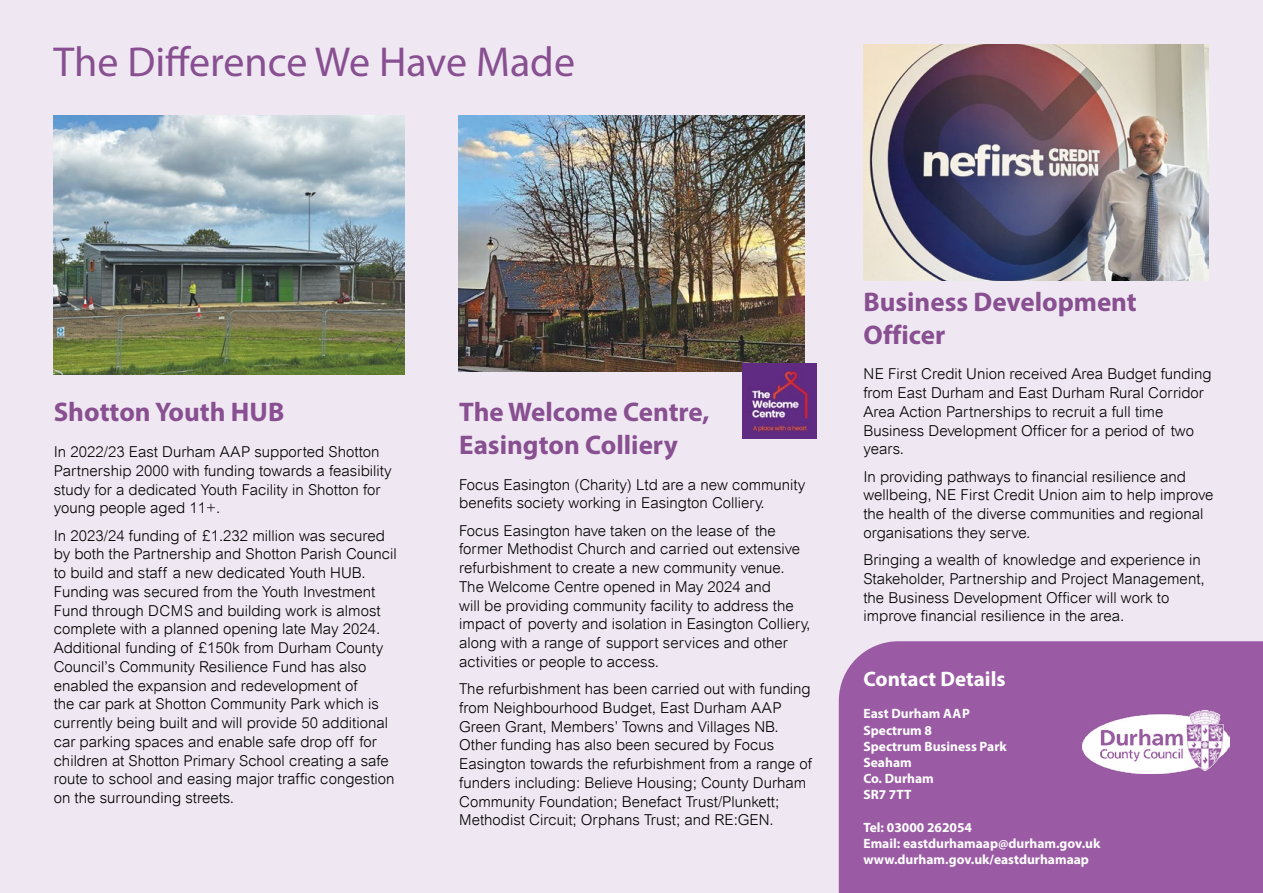
<style>
.page{position:relative;width:1263px;height:893px;background:#efe8f3}
.page>*{position:absolute;margin:0;border:0;box-sizing:border-box;transform-origin:0 0}
.H2_Title_Section_purple_28pt{font:42px "Myriad Pro";color:#884f91}
.H3_sub_head_Project_title_purple{font:700 27px/32.4px "Myriad Pro";color:#884f91}
.H2_Contact_title_white{font:700 21px "Myriad Pro";color:#fff}
.para_10pt{font:300 15px/18.8px "Arial";color:#000}
.para_address_contacts{font:700 13.5px "Myriad Pro";color:#fff}
</style>
<div class="page">
<div style="left:839px;top:641px;width:424px;height:252px;background:#9b5ba4"></div>
<img style="left:54px;top:115px;width:350px;height:260px">
<img style="left:459px;top:115px;width:345px;height:257px">
<img style="left:743px;top:364px;width:74px;height:74px">
<img style="left:863px;top:45px;width:346px;height:236px">
<img style="left:1082px;top:710px;width:147px;height:63px">
<h2 class="H2_Title_Section_purple_28pt" style="left:54px;top:36px;width:523px">The Difference We Have Made</h2>
<h3 class="H3_sub_head_Project_title_purple" style="left:54px;top:395px;width:232px">Shotton Youth HUB</h3>
<p class="para_10pt" style="left:54px;top:442px;width:339px">In 2022/23 East Durham AAP supported Shotton Partnership 2000 with funding towards a feasibility study for a dedicated Youth Facility in Shotton for young people aged 11+.</p>
<p class="para_10pt" style="left:54px;top:526px;width:345px">In 2023/24 funding of £1.232 million was secured by both the Partnership and Shotton Parish Council to build and staff a new dedicated Youth HUB.<br>Funding was secured from the Youth Investment Fund through DCMS and building work is almost complete with a planned opening late May 2024.<br>Additional funding of £150k from Durham County Council’s Community Resilience Fund has also enabled the expansion and redevelopment of<br>the car park at Shotton Community Park which is currently being built and will provide 50 additional car parking spaces and enable safe drop off for children at Shotton Primary School creating a safe route to school and easing major traffic congestion on the surrounding streets.</p>
<h3 class="H3_sub_head_Project_title_purple" style="left:459px;top:395px;width:252px">The Welcome Centre,<br>Easington Colliery</h3>
<p class="para_10pt" style="left:459px;top:475px;width:347px">Focus Easington (Charity) Ltd are a new community benefits society working in Easington Colliery.</p>
<p class="para_10pt" style="left:459px;top:521px;width:353px">Focus Easington have taken on the lease of the former Methodist Church and carried out extensive refurbishment to create a new community venue.<br>The Welcome Centre opened in May 2024 and<br>will be providing community facility to address the impact of poverty and isolation in Easington Colliery, along with a range of support services and other activities or people to access.</p>
<p class="para_10pt" style="left:459px;top:679px;width:354px">The refurbishment has been carried out with funding from Neighbourhood Budget, East Durham AAP Green Grant, Members’ Towns and Villages NB.<br>Other funding has also been secured by Focus Easington towards the refurbishment from a range of funders including: Believe Housing; County Durham Community Foundation; Benefact Trust/Plunkett; Methodist Circuit; Orphans Trust; and RE:GEN.</p>
<h3 class="H3_sub_head_Project_title_purple" style="left:863px;top:285px;width:275px">Business Development<br>Officer</h3>
<p class="para_10pt" style="left:863px;top:365px;width:350px">NE First Credit Union received Area Budget funding from East Durham and East Durham Rural Corridor Area Action Partnerships to recruit a full time Business Development Officer for a period of two years.</p>
<p class="para_10pt" style="left:863px;top:467px;width:351px">In providing pathways to financial resilience and wellbeing, NE First Credit Union aim to help improve the health of the diverse communities and regional organisations they serve.</p>
<p class="para_10pt" style="left:863px;top:550px;width:343px">Bringing a wealth of knowledge and experience in Stakeholder, Partnership and Project Management, the Business Development Officer will work to improve financial resilience in the area.</p>
<h2 class="H2_Contact_title_white" style="left:863px;top:665px;width:144px">Contact Details</h2>
<p class="para_address_contacts" style="left:863px;top:705px;width:108px">East Durham AAP</p>
<p class="para_address_contacts" style="left:863px;top:721px;width:70px">Spectrum 8</p>
<p class="para_address_contacts" style="left:863px;top:737px;width:145px">Spectrum Business Park</p>
<p class="para_address_contacts" style="left:863px;top:754px;width:50px">Seaham</p>
<p class="para_address_contacts" style="left:863px;top:770px;width:72px">Co. Durham</p>
<p class="para_address_contacts" style="left:863px;top:786px;width:50px">SR7 7TT</p>
<p class="para_address_contacts" style="left:863px;top:818px;width:110px">Tel: 03000 262054</p>
<p class="para_address_contacts" style="left:863px;top:835px;width:238px">Email: eastdurhamaap@durham.gov.uk</p>
<p class="para_address_contacts" style="left:863px;top:851px;width:227px">www.durham.gov.uk/eastdurhamaap</p>
</div>
